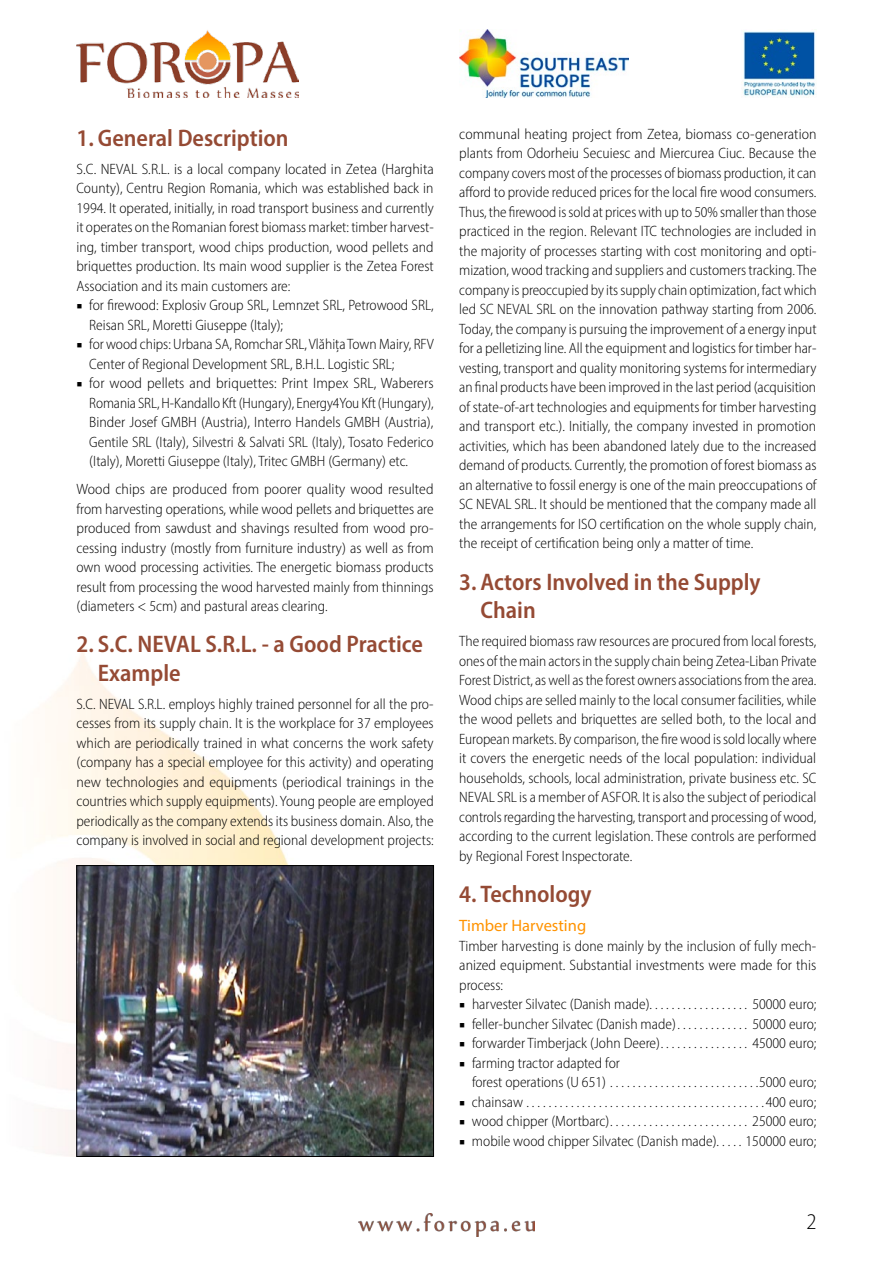
<style>
.page{position:relative;width:893px;height:1263px;background:#fff}
.page>*{position:absolute;margin:0;border:0;box-sizing:border-box;transform-origin:0 0}
.t1{font:600 semi-condensed 24px/28.5px "Myriad Pro";color:#954a34}
.t2{font:300 semi-condensed 22.5px "Myriad Pro";color:#000}
.t3{font:16.5px "Myriad Pro";color:#ff9300}
.t4{font:300 semi-condensed 15px/19.5px "Myriad Pro";color:#000;text-align:justify}
.s1{font-family:"Minion Pro";font-weight:400;font-stretch:normal}
</style>
<div class="page">
<img style="left:358px;top:1214px;width:177px;height:22px">
<img style="left:43px;top:647px;width:246px;height:510px">
<img style="left:77px;top:30px;width:222px;height:67px">
<img style="left:459px;top:29px;width:169px;height:68px">
<img style="left:743px;top:31px;width:72px;height:66px">
<img style="left:79px;top:867px;width:353px;height:288px">
<div style="left:77px;top:865px;width:357px;height:292px;border:1px solid #000"></div>
<h1 class="t1" style="left:77px;top:123px;width:214px">1. General Description</h1>
<p class="t4" style="left:77px;top:159px;width:359px">S.C. NEVAL S.R.L. is a local company located in Zetea (Harghita County), Centru Region Romania, which was established back in 1994. It operated, initially, in road transport business and currently it operates on the Romanian forest biomass market: timber harvest&shy;ing, timber transport, wood chips production, wood pellets and briquettes production. Its main wood supplier is the Zetea Forest Association and its main customers are:</p>
<p class="t4" style="left:89px;top:295px;width:346px;text-indent:-13px"><span class="s1">■</span> for firewood: Explosiv Group SRL, Lemnzet SRL, Petrowood SRL,<br>Reisan SRL, Moretti Giuseppe (Italy);</p>
<p class="t4" style="left:89px;top:334px;width:346px;text-indent:-13px"><span class="s1">■</span> for wood chips: Urbana SA, Romchar SRL, Vlăhița Town Mairy, RFV<br>Center of Regional Development SRL, B.H.L. Logistic SRL;</p>
<p class="t4" style="left:89px;top:373px;width:346px;text-indent:-13px"><span class="s1">■</span> for wood pellets and briquettes: Print Impex SRL, Waberers Romania SRL, H-Kandallo Kft (Hungary), Energy4You Kft (Hungary), Binder Josef GMBH (Austria), Interro Handels GMBH (Austria), Gentile SRL (Italy), Silvestri &amp; Salvati SRL (Italy), Tosato Federico (Italy), Moretti Giuseppe (Italy), Tritec GMBH (Germany) etc.</p>
<p class="t4" style="left:77px;top:479px;width:359px">Wood chips are produced from poorer quality wood resulted from harvesting operations, while wood pellets and briquettes are produced from sawdust and shavings resulted from wood pro&shy;cessing industry (mostly from furniture industry) as well as from own wood processing activities. The energetic biomass products result from processing the wood harvested mainly from thinnings (diameters &lt; 5cm) and pastural areas clearing.</p>
<h1 class="t1" style="left:98px;top:630px;width:327px;text-indent:-21px">2. S.C. NEVAL S.R.L. - a Good Practice<br>Example</h1>
<p class="t4" style="left:77px;top:694px;width:359px">S.C. NEVAL S.R.L. employs highly trained personnel for all the pro&shy;cesses from its supply chain. It is the workplace for 37 employees which are periodically trained in what concerns the work safety (company has a special employee for this activity) and operating new technologies and equipments (periodical trainings in the countries which supply equipments). Young people are employed periodically as the company extends its business domain. Also, the company is involved in social and regional development projects:</p>
<p class="t4" style="left:459px;top:124px;width:359px">communal heating project from Zetea, biomass co-generation plants from Odorheiu Secuiesc and Miercurea Ciuc. Because the company covers most of the processes of biomass production, it can afford to provide reduced prices for the local fire wood consumers.<br>Thus, the firewood is sold at prices with up to 50% smaller than those practiced in the region. Relevant ITC technologies are included in the majority of processes starting with cost monitoring and opti&shy;mization, wood tracking and suppliers and customers tracking. The company is preoccupied by its supply chain optimization, fact which led SC NEVAL SRL on the innovation pathway starting from 2006.<br>Today, the company is pursuing the improvement of a energy input for a pelletizing line. All the equipment and logistics for timber har&shy;vesting, transport and quality monitoring systems for intermediary an final products have been improved in the last period (acquisition of state-of-art technologies and equipments for timber harvesting and transport etc.). Initially, the company invested in promotion activities, which has been abandoned lately due to the increased demand of products. Currently, the promotion of forest biomass as an alternative to fossil energy is one of the main preoccupations of SC NEVAL SRL. It should be mentioned that the company made all the arrangements for ISO certification on the whole supply chain, the receipt of certification being only a matter of time.</p>
<h1 class="t1" style="left:480px;top:567px;width:282px;text-indent:-21px">3. Actors Involved in the Supply<br>Chain</h1>
<p class="t4" style="left:459px;top:631px;width:359px">The required biomass raw resources are procured from local forests, ones of the main actors in the supply chain being Zetea-Liban Private Forest District, as well as the forest owners associations from the area.<br>Wood chips are selled mainly to the local consumer facilities, while the wood pellets and briquettes are selled both, to the local and European markets. By comparison, the fire wood is sold locally where it covers the energetic needs of the local population: individual households, schools, local administration, private business etc. SC NEVAL SRL is a member of ASFOR. It is also the subject of periodical controls regarding the harvesting, transport and processing of wood, according to the current legislation. These controls are performed by Regional Forest Inspectorate.</p>
<h1 class="t1" style="left:459px;top:879px;width:134px">4. Technology</h1>
<p class="t3" style="left:459px;top:916px;width:128px">Timber Harvesting</p>
<p class="t4" style="left:459px;top:936px;width:359px">Timber harvesting is done mainly by the inclusion of fully mech&shy;anized equipment. Substantial investments were made for this process:</p>
<p class="t4" style="left:459px;top:994px;width:192px"><span class="s1">■</span> harvester Silvatec (Danish made)</p>
<p class="t4" style="left:752px;top:994px;width:66px">50000 euro;</p>
<p class="t4" style="left:459px;top:1014px;width:218px"><span class="s1">■</span> feller-buncher Silvatec (Danish made)</p>
<p class="t4" style="left:752px;top:1014px;width:66px">50000 euro;</p>
<p class="t4" style="left:459px;top:1033px;width:202px"><span class="s1">■</span> forwarder Timberjack (John Deere)</p>
<p class="t4" style="left:752px;top:1033px;width:66px">45000 euro;</p>
<p class="t4" style="left:459px;top:1053px;width:162px;text-align:center"><span class="s1">■</span> farming tractor adapted for forest operations (U 651)</p>
<p class="t4" style="left:759px;top:1072px;width:59px">5000 euro;</p>
<p class="t4" style="left:459px;top:1092px;width:65px"><span class="s1">■</span> chainsaw</p>
<p class="t4" style="left:766px;top:1092px;width:52px">400 euro;</p>
<p class="t4" style="left:459px;top:1111px;width:152px"><span class="s1">■</span> wood chipper (Mortbarc)</p>
<p class="t4" style="left:752px;top:1111px;width:66px">25000 euro;</p>
<p class="t4" style="left:459px;top:1131px;width:259px"><span class="s1">■</span> mobile wood chipper Silvatec (Danish made)</p>
<p class="t4" style="left:746px;top:1131px;width:72px">150000 euro;</p>
<h2 class="t2" style="left:806px;top:1208px;width:12px">2</h2>
</div>
